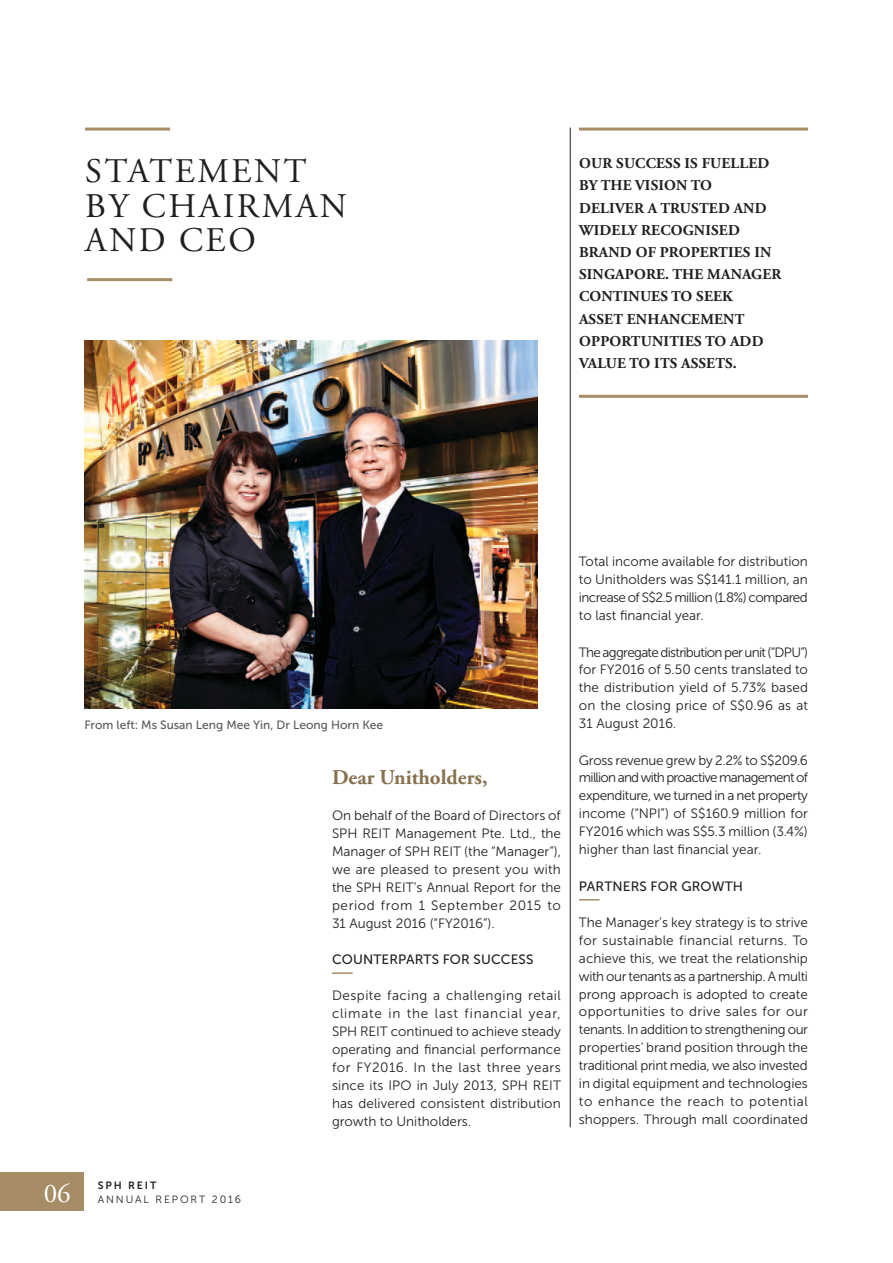
<style>
.page{position:relative;width:893px;height:1263px;background:#fff}
.page>*{position:absolute;margin:0;border:0;box-sizing:border-box;transform-origin:0 0}
.t1{font:34.5px "Adobe Garamond Pro";letter-spacing:.075em;color:#231f20}
.t2{font:27px "Adobe Garamond Pro";color:#fff}
.t3{font:700 21px "Adobe Garamond Pro";color:#877250}
.t4{font:700 15px/22.2px "Adobe Garamond Pro";letter-spacing:.015em;color:#231f20}
.t5{font:13.5px/18px "Museo Sans 300";color:#231f20;text-align:justify}
.t6{font:13.5px "Museo Sans 500";letter-spacing:.01em;color:#231f20}
.t7{font:12px "Museo Sans 500";color:#58595b}
.t8{font:10.5px "Museo Sans 300";letter-spacing:.18em;color:#231f20}
.t9{font:10.5px "Museo Sans 700";color:#231f20}
</style>
<div class="page">
<img style="left:84px;top:341px;width:453px;height:367px">
<hr style="left:332px;top:972px;width:21px;height:2px;background:#a78d65">
<hr style="left:87px;top:278px;width:85px;height:3px;background:#a78d65">
<hr style="left:85px;top:128px;width:85px;height:3px;background:#a78d65">
<hr style="left:570px;top:128px;width:1px;height:999px;background:#231f20">
<svg style="left:579px;top:899px;width:21px;height:1px"></svg>
<hr style="left:579px;top:395px;width:229px;height:3px;background:#a78d65">
<hr style="left:579px;top:128px;width:229px;height:3px;background:#a78d65">
<div style="left:0;top:1172px;width:84px;height:39px;background:#a78d65"></div>
<h1 class="t1" style="left:85px;top:151px;width:23px">STATE</h1>
<h1 class="t1" style="left:197px;top:151px;width:60px">MENT</h1>
<h1 class="t1" style="left:85px;top:185px;width:107px">BY CHAIR</h1>
<h1 class="t1" style="left:262px;top:185px;width:61px">MAN</h1>
<h1 class="t1" style="left:85px;top:220px;width:172px">AND CEO</h1>
<p class="t4" style="left:579px;top:153px;width:204px">OUR SUCCESS IS FUELLED<br>BY THE VISION TO<br>DELIVER A TRUSTED AND<br>WIDELY RECOGNISED<br>BRAND OF PROPERTIES IN<br>SINGAPORE. THE MANAGER<br>CONTINUES TO SEEK<br>ASSET ENHANCEMENT<br>OPPORTUNITIES TO ADD<br>VALUE TO ITS ASSETS.</p>
<p class="t7" style="left:84px;top:719px;width:300px">FROM LEFT: MS SUSAN LENG MEE YIN, DR LEONG HORN KEE</p>
<h3 class="t3" style="left:332px;top:765px;width:157px">DEAR UNITHOLDERS,</h3>
<p class="t5" style="left:332px;top:806px;width:231px">On behalf of the Board of Directors of SPH REIT Management Pte. Ltd., the Manager of SPH REIT (the “Manager”), we are pleased to present you with the SPH REIT’s Annual Report for the period from 1 September 2015 to 31 August 2016 (“FY2016”).</p>
<p class="t6" style="left:332px;top:952px;width:51px">COU NTERP</p>
<p class="t6" style="left:406px;top:952px;width:18px">ARTS</p>
<p class="t6" style="left:443px;top:952px;width:48px">FOR SUCCESS</p>
<p class="t5" style="left:332px;top:986px;width:231px">Despite facing a challenging retail climate in the last financial year, SPH REIT continued to achieve steady operating and financial performance for FY2016. In the last three years since its IPO in July 2013, SPH REIT has delivered consistent distribution growth to U nitholders.</p>
<p class="t5" style="left:579px;top:553px;width:230px">Total income available for distribution to U nitholders was S$141.1 million, an increase of S$2.5 million (1.8%) compared to last financial year.</p>
<p class="t5" style="left:579px;top:643px;width:231px">The aggregate distribution per unit (“DPU”) for FY2016 of 5.50 cents translated to the distribution yield of 5.73% based on the closing price of S$0.96 as at 31 August 2016.</p>
<p class="t5" style="left:579px;top:751px;width:231px">Gross revenue grew by 2.2% to S$209.6 million and with proactive management of expenditure, we turned in a net property income (“NPI”) of S$160.9 million for FY2016 which was S$5.3 million (3.4%) higher than last financial year.</p>
<p class="t6" style="left:579px;top:878px;width:53px">PARTNERS</p>
<p class="t6" style="left:651px;top:878px;width:72px">FOR GROWTH</p>
<p class="t5" style="left:579px;top:913px;width:231px">The Manager’s key strategy is to strive for sustainable financial returns. To achieve this, we treat the relationship with our tenants as a partnership. A multi prong approach is adopted to create opportunities to drive sales for our tenants. In addition to strengthening our properties’ brand position through the traditional print media, we also invested in digital equipment and technologies to enhance the reach to potential shoppers. Through mall coordinated</p>
<h2 class="t2" style="left:44px;top:1177px;width:28px">06</h2>
<p class="t9" style="left:98px;top:1179px;width:60px">SPH RE IT</p>
<p class="t8" style="left:98px;top:1193px;width:145px">ANNU AL REPORT 2016</p>
</div>
